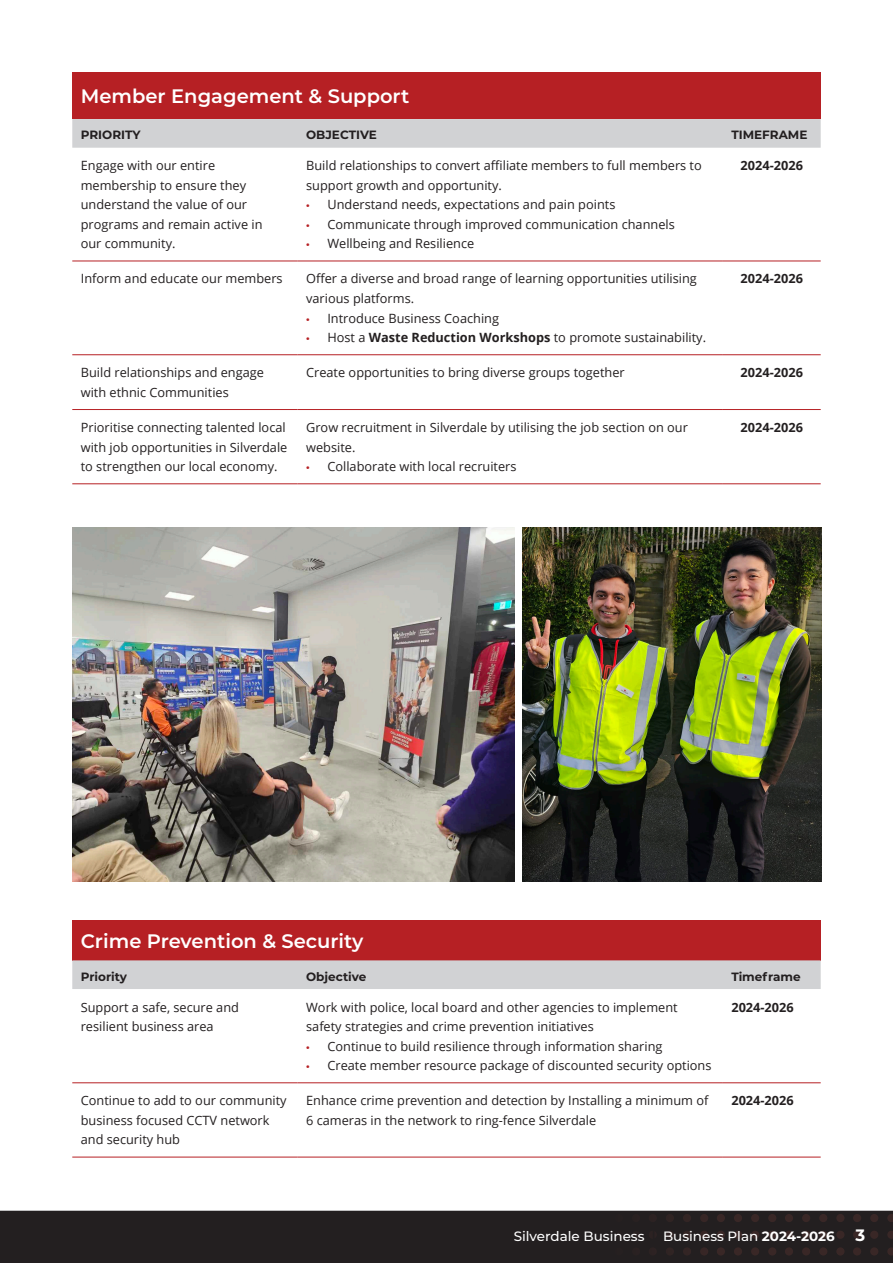
<style>
.page{position:relative;width:893px;height:1263px;background:#fff}
.page>*{position:absolute;margin:0;border:0;box-sizing:border-box;transform-origin:0 0}
.Heading_table{font:600 19.5px "Montserrat";color:#fff}
.t1{font:700 16.5px "Montserrat";color:#fff}
.t2{font:500 13.5px "Montserrat";color:#fff}
.Body{font:12.75px/19.5px "Open Sans";color:#231f20}
.Body-2{font:700 12.75px "Open Sans";color:#231f20}
.suhead_table{font:700 12px "Montserrat";color:#231f20}
.s1{font-family:"Myriad Pro";color:#b62024}
.s2{font-weight:700}
.s3{color:#231f20}
</style>
<div class="page">
<div style="left:72px;top:72px;width:749px;height:47px;background:#b62024"></div>
<div style="left:72px;top:119px;width:749px;height:29px;background:#d1d2d4"></div>
<hr style="left:72px;top:354px;width:226px;height:1px;background:#b62024">
<hr style="left:298px;top:354px;width:425px;height:1px;background:#b62024">
<hr style="left:723px;top:354px;width:98px;height:1px;background:#b62024">
<hr style="left:72px;top:409px;width:226px;height:1px;background:#b62024">
<hr style="left:298px;top:409px;width:425px;height:1px;background:#b62024">
<hr style="left:723px;top:409px;width:98px;height:1px;background:#b62024">
<hr style="left:72px;top:483px;width:226px;height:1px;background:#b62024">
<hr style="left:298px;top:483px;width:425px;height:1px;background:#b62024">
<hr style="left:723px;top:483px;width:98px;height:1px;background:#b62024">
<hr style="left:72px;top:261px;width:226px;height:1px;background:#b62024">
<hr style="left:298px;top:261px;width:425px;height:1px;background:#b62024">
<hr style="left:723px;top:261px;width:98px;height:1px;background:#b62024">
<div style="left:72px;top:920px;width:749px;height:40px;background:#b62024"></div>
<div style="left:72px;top:960px;width:749px;height:29px;background:#d1d2d4"></div>
<hr style="left:72px;top:1082px;width:226px;height:1px;background:#b62024">
<hr style="left:298px;top:1082px;width:425px;height:1px;background:#b62024">
<hr style="left:723px;top:1082px;width:98px;height:1px;background:#b62024">
<hr style="left:72px;top:1157px;width:226px;height:1px;background:#b62024">
<hr style="left:298px;top:1157px;width:425px;height:1px;background:#b62024">
<hr style="left:723px;top:1157px;width:98px;height:1px;background:#b62024">
<img style="left:522px;top:528px;width:299px;height:353px">
<img style="left:72px;top:528px;width:442px;height:353px">
<div style="left:0;top:1210px;width:893px;height:53px;background:#231f20"></div>
<svg style="left:585px;top:1212px;width:308px;height:51px;background:#262020"></svg>
<p class="Heading_table" style="left:81px;top:82px;width:330px">Member Engagement &amp; Support</p>
<p class="suhead_table" style="left:81px;top:126px;width:61px">PRIORITY</p>
<p class="suhead_table" style="left:306px;top:126px;width:72px">OBJECTIVE</p>
<p class="suhead_table" style="left:731px;top:126px;width:78px">TIMEFRAME</p>
<p class="Body" style="left:81px;top:155px;width:183px">Engage with our entire membership to ensure they understand the value of our programs and remain active in our community.</p>
<p class="Body" style="left:306px;top:155px;width:397px">Build relationships to convert affiliate members to full members to support growth and opportunity.</p>
<p class="Body-2" style="left:741px;top:157px;width:64px">2024-2026</p>
<p class="Body" style="left:306px;top:194px;width:311px"><span class="s1">•</span> Understand needs, expectations and pain points</p>
<p class="Body" style="left:306px;top:214px;width:370px"><span class="s1">•</span> Communicate through improved communication channels</p>
<p class="Body" style="left:306px;top:233px;width:170px"><span class="s1">•</span> Wellbeing and Resilience</p>
<p class="Body" style="left:81px;top:269px;width:203px">Inform and educate our members</p>
<p class="Body" style="left:306px;top:269px;width:392px">Offer a diverse and broad range of learning opportunities utilising various platforms.</p>
<p class="Body" style="left:306px;top:308px;width:194px"><span class="s1">•</span> Introduce Business Coaching</p>
<p class="Body" style="left:306px;top:327px;width:401px"><span class="s1">•</span> Host a <span class="s2">Waste Reduction Workshops</span> to promote sustainability.</p>
<p class="Body-2" style="left:741px;top:270px;width:64px">2024-2026</p>
<p class="Body" style="left:81px;top:363px;width:185px">Build relationships and engage with ethnic Communities</p>
<p class="Body" style="left:306px;top:363px;width:320px">Create opportunities to bring diverse groups together</p>
<p class="Body-2" style="left:741px;top:364px;width:64px">2024-2026</p>
<p class="Body" style="left:81px;top:417px;width:208px">Prioritise connecting talented local with job opportunities in Silverdale to strengthen our local economy.</p>
<p class="Body" style="left:306px;top:417px;width:383px">Grow recruitment in Silverdale by utilising the job section on our website.</p>
<p class="Body-2" style="left:741px;top:418px;width:64px">2024-2026</p>
<p class="Body" style="left:306px;top:456px;width:212px"><span class="s1">•</span> Collaborate with local recruiters</p>
<p class="Heading_table" style="left:81px;top:927px;width:284px">Crime Prevention &amp; Security</p>
<p class="suhead_table" style="left:81px;top:967px;width:48px">Priority</p>
<p class="suhead_table" style="left:306px;top:967px;width:62px">Objective</p>
<p class="suhead_table" style="left:731px;top:967px;width:71px">Timeframe</p>
<p class="Body" style="left:81px;top:997px;width:160px">Support a safe, secure and resilient business area</p>
<p class="Body" style="left:306px;top:997px;width:373px">Work with police, local board and other agencies to implement safety strategies and crime prevention initiatives</p>
<p class="Body" style="left:306px;top:1036px;width:358px"><span class="s1">•</span> Continue to build resilience through information sharing</p>
<p class="Body" style="left:306px;top:1055px;width:407px"><span class="s1">•</span> Create member resource package of discounted security options</p>
<p class="Body-2" style="left:731px;top:998px;width:64px">2024-2026</p>
<p class="Body" style="left:81px;top:1090px;width:207px">Continue to add to our community business focused CCTV network and security hub</p>
<p class="Body" style="left:306px;top:1090px;width:404px">Enhance crime prevention and detection by Installing a minimum of<br>6 cameras in the network to ring-fence Silverdale</p>
<p class="Body-2" style="left:731px;top:1092px;width:64px">2024-2026</p>
<p class="t2" style="left:514px;top:1227px;width:323px">Silverdale Business <span class="s3">|</span> Business Plan <span class="s2">2024-2026</span></p>
<p class="t1" style="left:856px;top:1223px;width:11px">3</p>
</div>
